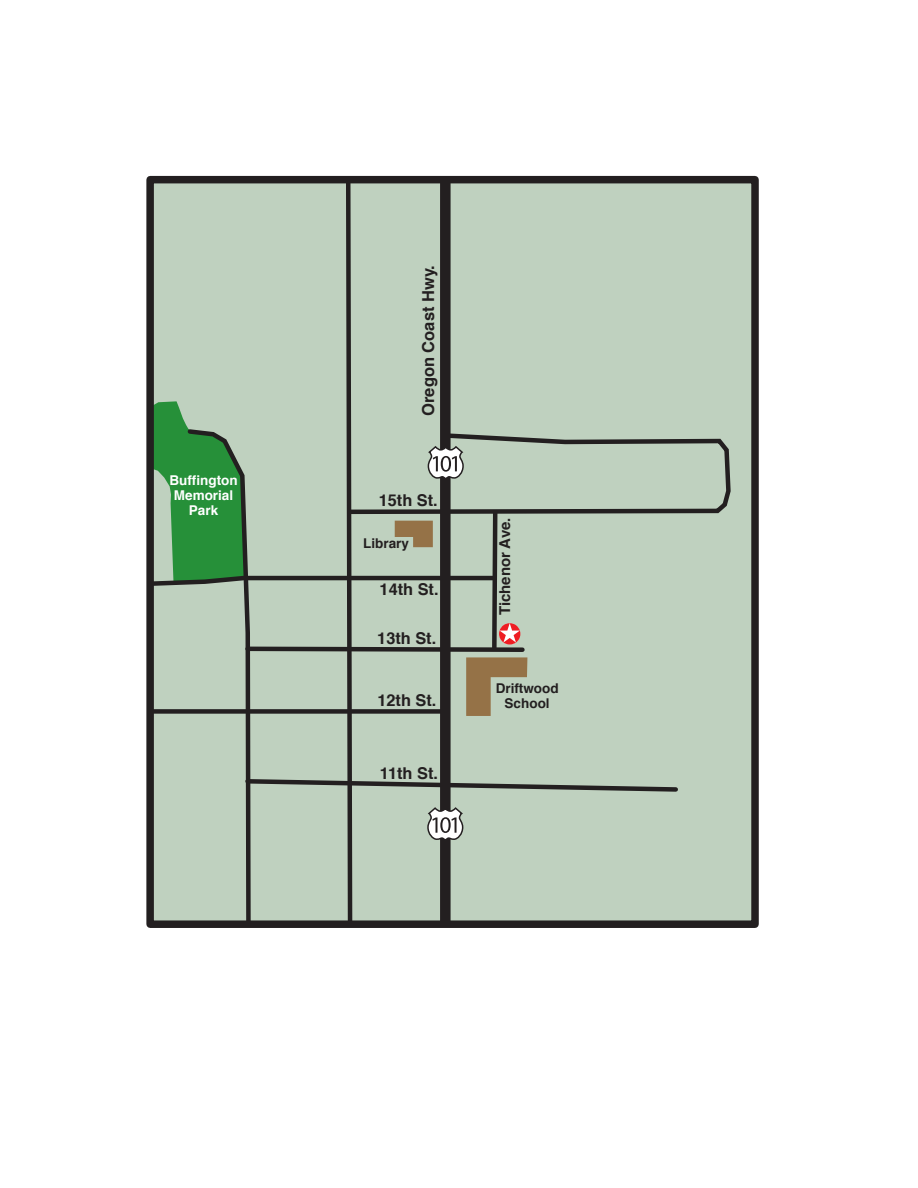
<style>
.page{position:relative;width:918px;height:1188px;background:#fff}
.page>*{position:absolute;margin:0;border:0;box-sizing:border-box;transform-origin:0 0}
.t1{font:700 16.5px "Helvetica";color:#231f20}
.t2{font:700 16.35px "Helvetica";color:#231f20}
.t3{font:700 15px "Helvetica";color:#231f20}
.t4{font:700 13.5px/15px "Helvetica";color:#231f20;text-align:center}
.t5{font:700 13.5px/15px "Helvetica";color:#fff;text-align:center}
</style>
<div class="page">
<div style="left:151px;top:180px;width:603px;height:744px;background:#bfd1bf"></div>
<svg style="left:155px;top:185px;width:576px;height:734px"></svg>
<div style="left:146px;top:176px;width:613px;height:752px;border:8px solid #231f20"></div>
<p class="t5" style="left:169px;top:473px;width:70px">Buffington<br>Memorial<br>Park</p>
<p class="t1" style="left:415px;top:416px;width:152px;rotate:-90deg">Oregon Coast Hwy.</p>
<p class="t2" style="left:379px;top:487px;width:60px">15th St.</p>
<p class="t4" style="left:363px;top:536px;width:47px">Library</p>
<p class="t2" style="left:380px;top:576px;width:60px">14th St.</p>
<p class="t2" style="left:377px;top:625px;width:60px">13th St.</p>
<p class="t2" style="left:377px;top:687px;width:60px">12th St.</p>
<p class="t2" style="left:380px;top:760px;width:60px">11th St.</p>
<p class="t3" style="left:493px;top:615px;width:99px;rotate:-90deg">Tichenor Ave.</p>
<p class="t4" style="left:496px;top:681px;width:64px">Driftwood<br>School</p>
</div>
